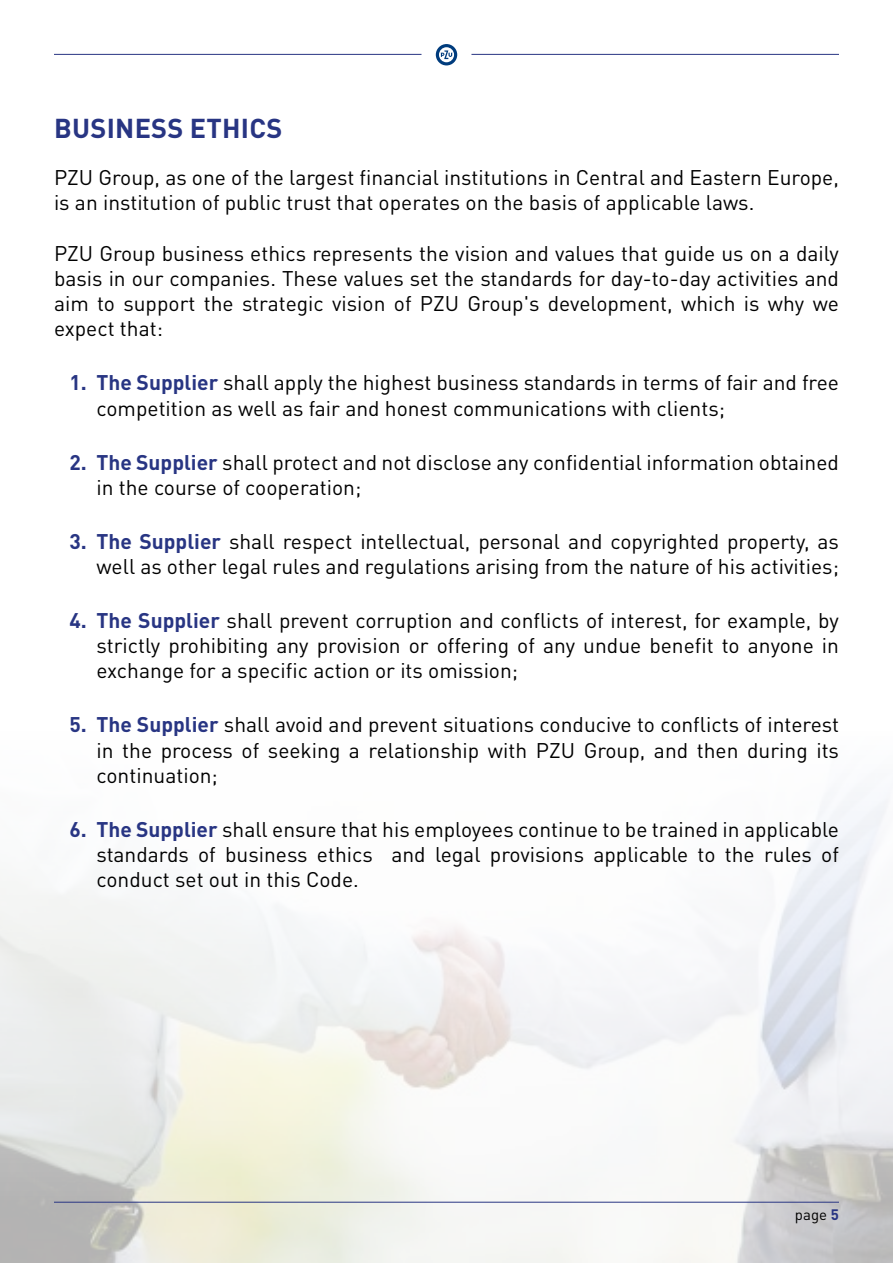
<style>
.page{position:relative;width:893px;height:1263px;background:#fff}
.page>*{position:absolute;margin:0;border:0;box-sizing:border-box;transform-origin:0 0}
.t1{font:700 27px "DIN Pro Pl";letter-spacing:.01em;color:#283583}
.t2{font:21px/25.2px "DIN Pro Pl";color:#000;text-align:justify}
.t3{font:15px "DIN Pro Pl";color:#000}
.s1{font-weight:700;color:#283583}
</style>
<div class="page">
<hr style="left:54px;top:54px;width:367px;height:1px;background:#283583">
<hr style="left:471px;top:54px;width:368px;height:1px;background:#283583">
<svg style="left:436px;top:44px;width:21px;height:21px"></svg>
<hr style="left:54px;top:1202px;width:785px;height:1px;background:#283583">
<p class="t1" style="left:54px;top:111px;width:230px">BUSINESS ETHICS</p>
<p class="t2" style="left:54px;top:165px;width:786px">PZU Group, as one of the largest financial institutions in Central and Eastern Europe, is an institution of public trust that operates on the basis of applicable laws.</p>
<p class="t2" style="left:54px;top:240px;width:786px">PZU Group business ethics represents the vision and values that guide us on a daily basis in our companies. These values set the standards for day-to-day activities and aim to support the strategic vision of PZU Group's development, which is why we expect that:</p>
<p class="t2" style="left:97px;top:370px;width:744px;text-indent:-27px"><span class="s1">1. The Supplier</span> shall apply the highest business standards in terms of fair and free competition as well as fair and honest communications with clients;</p>
<p class="t2" style="left:97px;top:449px;width:744px;text-indent:-27px"><span class="s1">2. The Supplier</span> shall protect and not disclose any confidential information obtained in the course of cooperation;</p>
<p class="t2" style="left:70px;top:528px;width:771px;text-align:right"><span class="s1">3. The Supplier</span> shall respect intellectual, personal and copyrighted property, as well as other legal rules and regulations arising from the nature of his activities;</p>
<p class="t2" style="left:97px;top:607px;width:744px;text-indent:-27px"><span class="s1">4. The Supplier</span> shall prevent corruption and conflicts of interest, for example, by strictly prohibiting any provision or offering of any undue benefit to anyone in exchange for a specific action or its omission;</p>
<p class="t2" style="left:97px;top:712px;width:744px;text-indent:-27px"><span class="s1">5. The Supplier</span> shall avoid and prevent situations conducive to conflicts of interest in the process of seeking a relationship with PZU Group, and then during its continuation;</p>
<p class="t2" style="left:97px;top:816px;width:744px;text-indent:-27px"><span class="s1">6. The Supplier</span> shall ensure that his employees continue to be trained in applicable standards of business ethics and legal provisions applicable to the rules of conduct set out in this Code.</p>
<p class="t3" style="left:795px;top:1205px;width:46px">page <span class="s1">5</span></p>
</div>
